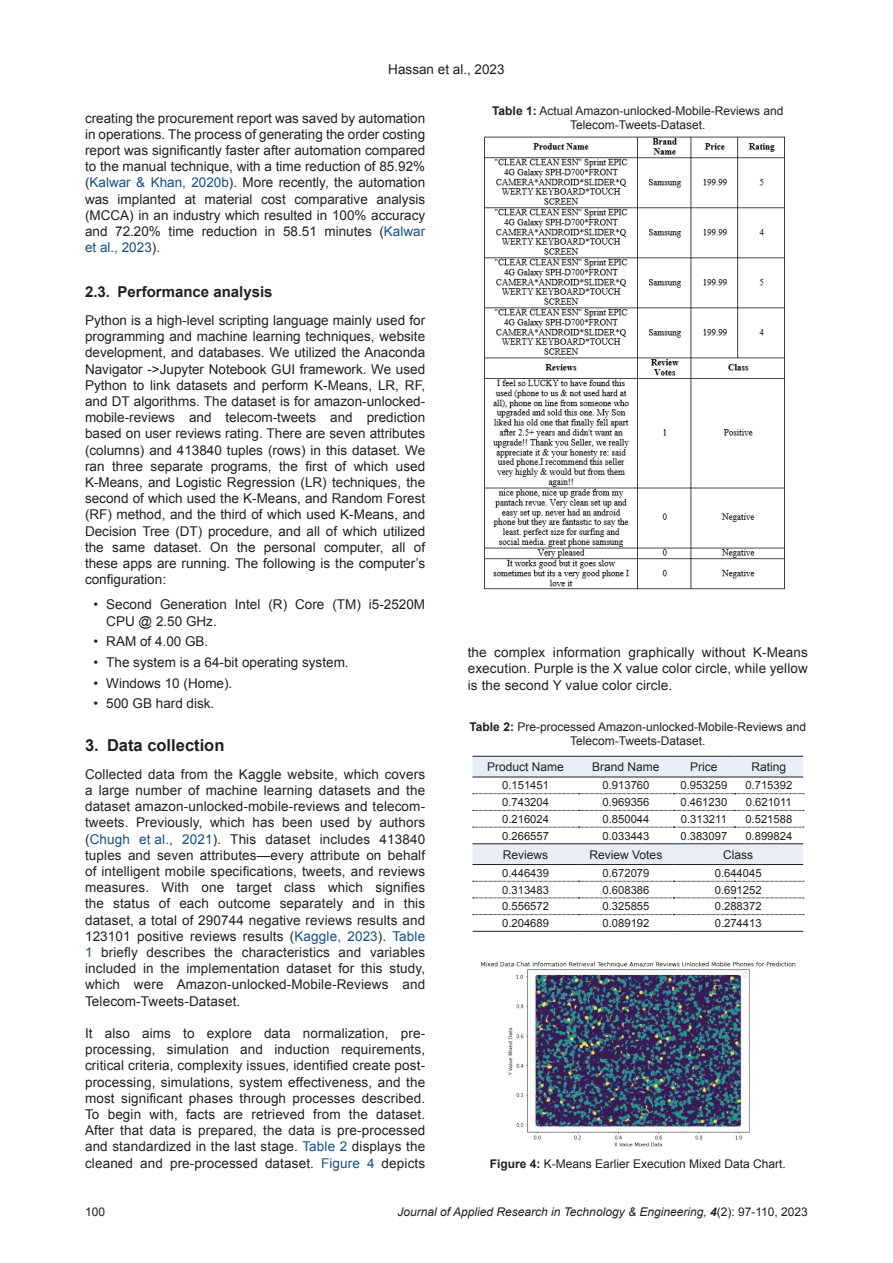
<style>
.page{position:relative;width:893px;height:1263px;background:#fff}
.page>*{position:absolute;margin:0;border:0;box-sizing:border-box;transform-origin:0 0}
.t1{font:700 16.5px "Arial";color:#231f20}
.t2{font:700 15px "Arial";color:#231f20}
.JARTE_Normal{font:13.5px/16.2px "Arial";color:#231f20;text-align:justify}
.JARE_Table_Caption{font:12px/14.4px "Arial";color:#231f20;text-align:center}
.t3{font:italic 12px "Arial";color:#231f20}
.JARE_Table_First_Row{font:12px "Arial";color:#231f20}
.JARE_Figure_Caption{font:12px "Arial";color:#231f20}
.JARE_Table_Data{font:11.25px "Arial";color:#231f20}
.s1{color:#155082}
.s2{font-weight:700}
.s3{font-style:normal}
</style>
<div class="page">
<svg style="left:472px;top:756px;width:332px;height:108px"></svg>
<svg style="left:473px;top:881px;width:331px;height:1px"></svg>
<svg style="left:473px;top:898px;width:331px;height:1px"></svg>
<hr style="left:472px;top:756px;width:107px;height:1px;background:#231f20">
<hr style="left:579px;top:756px;width:94px;height:1px;background:#231f20">
<hr style="left:673px;top:756px;width:61px;height:1px;background:#231f20">
<hr style="left:734px;top:756px;width:69px;height:1px;background:#231f20">
<hr style="left:472px;top:777px;width:107px;height:1px;background:#231f20">
<hr style="left:579px;top:777px;width:94px;height:1px;background:#231f20">
<hr style="left:673px;top:777px;width:61px;height:1px;background:#231f20">
<hr style="left:734px;top:777px;width:69px;height:1px;background:#231f20">
<hr style="left:472px;top:843px;width:107px;height:1px;background:#231f20">
<hr style="left:579px;top:843px;width:94px;height:1px;background:#231f20">
<hr style="left:673px;top:843px;width:61px;height:1px;background:#231f20">
<hr style="left:734px;top:843px;width:69px;height:1px;background:#231f20">
<hr style="left:472px;top:864px;width:107px;height:1px;background:#231f20">
<hr style="left:579px;top:864px;width:94px;height:1px;background:#231f20">
<hr style="left:673px;top:864px;width:61px;height:1px;background:#231f20">
<hr style="left:734px;top:864px;width:69px;height:1px;background:#231f20">
<svg style="left:473px;top:914px;width:331px;height:1px"></svg>
<hr style="left:472px;top:931px;width:107px;height:1px;background:#231f20">
<hr style="left:579px;top:931px;width:94px;height:1px;background:#231f20">
<hr style="left:673px;top:931px;width:61px;height:1px;background:#231f20">
<hr style="left:734px;top:931px;width:69px;height:1px;background:#231f20">
<img style="left:481px;top:961px;width:315px;height:186px">
<img style="left:484px;top:136px;width:301px;height:454px">
<p class="JARTE_Normal" style="left:388px;top:61px;width:118px">Hassan et al., 2023</p>
<p class="JARTE_Normal" style="left:85px;top:110px;width:342px">creating the procurement report was saved by automation in operations. The process of generating the order costing report was significantly faster after automation compared to the manual technique, with a time reduction of 85.92% (<span class="s1">Kalwar &amp; Khan, 2020b</span>). More recently, the automation was implanted at material cost comparative analysis (MCCA) in an industry which resulted in 100% accuracy and 72.20% time reduction in 58.51 minutes (<span class="s1">Kalwar et al., 2023</span>).</p>
<p class="t2" style="left:85px;top:282px;width:189px">2.3. Performance analysis</p>
<p class="JARTE_Normal" style="left:85px;top:312px;width:342px">Python is a high-level scripting language mainly used for programming and machine learning techniques, website development, and databases. We utilized the Anaconda Navigator -&gt;Jupyter Notebook GUI framework. We used Python to link datasets and perform K-Means, LR, RF, and DT algorithms. The dataset is for amazon-unlocked&shy;mobile-reviews and telecom-tweets and prediction based on user reviews rating. There are seven attributes (columns) and 413840 tuples (rows) in this dataset. We ran three separate programs, the first of which used K-Means, and Logistic Regression (LR) techniques, the second of which used the K-Means, and Random Forest (RF) method, and the third of which used K-Means, and Decision Tree (DT) procedure, and all of which utilized the same dataset. On the personal computer, all of these apps are running. The following is the computer’s configuration:</p>
<p class="JARTE_Normal" style="left:106px;top:597px;width:320px;text-indent:-13px">• Second Generation Intel (R) Core (TM) i5-2520M<br>CPU @ 2.50 GHz.</p>
<p class="JARTE_Normal" style="left:94px;top:634px;width:116px">• RAM of 4.00 GB.</p>
<p class="JARTE_Normal" style="left:94px;top:654px;width:257px">• The system is a 64-bit operating system.</p>
<p class="JARTE_Normal" style="left:94px;top:675px;width:140px">• Windows 10 (Home).</p>
<p class="JARTE_Normal" style="left:94px;top:696px;width:122px">• 500 GB hard disk.</p>
<p class="t1" style="left:85px;top:734px;width:141px">3. Data collection</p>
<p class="JARTE_Normal" style="left:85px;top:766px;width:342px">Collected data from the Kaggle website, which covers a large number of machine learning datasets and the dataset amazon-unlocked-mobile-reviews and telecom&shy;tweets. Previously, which has been used by authors (<span class="s1">Chugh et al., 2021</span>). This dataset includes 413840 tuples and seven attributes—every attribute on behalf of intelligent mobile specifications, tweets, and reviews measures. With one target class which signifies the status of each outcome separately and in this dataset, a total of 290744 negative reviews results and 123101 positive reviews results (<span class="s1">Kaggle, 2023</span>). <span class="s1">Table 1</span> briefly describes the characteristics and variables included in the implementation dataset for this study, which were Amazon-unlocked-Mobile-Reviews and Telecom-Tweets-Dataset.</p>
<p class="JARTE_Normal" style="left:85px;top:1025px;width:342px">It also aims to explore data normalization, pre&shy;processing, simulation and induction requirements, critical criteria, complexity issues, identified create post&shy;processing, simulations, system effectiveness, and the most significant phases through processes described.<br>To begin with, facts are retrieved from the dataset.<br>After that data is prepared, the data is pre-processed and standardized in the last stage. <span class="s1">Table 2</span> displays the cleaned and pre-processed dataset. <span class="s1">Figure 4</span> depicts</p>
<p class="JARE_Table_Caption" style="left:492px;top:104px;width:293px"><span class="s2">Table 1:</span> Actual Amazon-unlocked-Mobile-Reviews and<br>Telecom-Tweets-Dataset.</p>
<p class="JARTE_Normal" style="left:468px;top:644px;width:342px">the complex information graphically without K-Means execution. Purple is the X value color circle, while yellow is the second Y value color circle.</p>
<p class="JARE_Table_Caption" style="left:469px;top:720px;width:338px"><span class="s2">Table 2:</span> Pre-processed Amazon-unlocked-Mobile-Reviews and<br>Telecom-Tweets-Dataset.</p>
<p class="JARE_Table_First_Row" style="left:487px;top:759px;width:78px">Product Name</p>
<p class="JARE_Table_First_Row" style="left:592px;top:759px;width:69px">Brand Name</p>
<p class="JARE_Table_First_Row" style="left:690px;top:759px;width:29px">Price</p>
<p class="JARE_Table_First_Row" style="left:751px;top:759px;width:36px">Rating</p>
<p class="JARE_Table_Data" style="left:502px;top:778px;width:48px">0.151451</p>
<p class="JARE_Table_Data" style="left:602px;top:778px;width:48px">0.913760</p>
<p class="JARE_Table_Data" style="left:680px;top:778px;width:48px">0.953259</p>
<p class="JARE_Table_Data" style="left:745px;top:778px;width:48px">0.715392</p>
<p class="JARE_Table_Data" style="left:502px;top:795px;width:48px">0.743204</p>
<p class="JARE_Table_Data" style="left:602px;top:795px;width:48px">0.969356</p>
<p class="JARE_Table_Data" style="left:680px;top:795px;width:48px">0.461230</p>
<p class="JARE_Table_Data" style="left:746px;top:795px;width:48px">0.621011</p>
<p class="JARE_Table_Data" style="left:502px;top:811px;width:48px">0.216024</p>
<p class="JARE_Table_Data" style="left:602px;top:811px;width:48px">0.850044</p>
<p class="JARE_Table_Data" style="left:681px;top:811px;width:48px">0.313211</p>
<p class="JARE_Table_Data" style="left:745px;top:811px;width:48px">0.521588</p>
<p class="JARE_Table_Data" style="left:502px;top:828px;width:48px">0.266557</p>
<p class="JARE_Table_Data" style="left:602px;top:828px;width:48px">0.033443</p>
<p class="JARE_Table_Data" style="left:680px;top:828px;width:48px">0.383097</p>
<p class="JARE_Table_Data" style="left:745px;top:828px;width:48px">0.899824</p>
<p class="JARE_Table_First_Row" style="left:503px;top:846px;width:47px">Reviews</p>
<p class="JARE_Table_First_Row" style="left:590px;top:846px;width:74px">Review Votes</p>
<p class="JARE_Table_First_Row" style="left:723px;top:846px;width:31px">Class</p>
<p class="JARE_Table_Data" style="left:502px;top:866px;width:48px">0.446439</p>
<p class="JARE_Table_Data" style="left:602px;top:866px;width:48px">0.672079</p>
<p class="JARE_Table_Data" style="left:715px;top:866px;width:48px">0.644045</p>
<p class="JARE_Table_Data" style="left:502px;top:882px;width:48px">0.313483</p>
<p class="JARE_Table_Data" style="left:602px;top:882px;width:48px">0.608386</p>
<p class="JARE_Table_Data" style="left:715px;top:882px;width:48px">0.691252</p>
<p class="JARE_Table_Data" style="left:502px;top:899px;width:48px">0.556572</p>
<p class="JARE_Table_Data" style="left:602px;top:899px;width:48px">0.325855</p>
<p class="JARE_Table_Data" style="left:715px;top:899px;width:48px">0.288372</p>
<p class="JARE_Table_Data" style="left:502px;top:916px;width:48px">0.204689</p>
<p class="JARE_Table_Data" style="left:602px;top:916px;width:48px">0.089192</p>
<p class="JARE_Table_Data" style="left:715px;top:916px;width:48px">0.274413</p>
<p class="JARE_Figure_Caption" style="left:490px;top:1156px;width:298px"><span class="s2">Figure 4:</span> K-Means Earlier Execution Mixed Data Chart.</p>
<p class="JARE_Table_Caption" style="left:85px;top:1205px;width:22px">100</p>
<p class="t3" style="left:397px;top:1204px;width:412px">Journal of Applied Research in Technology &amp; Engineering, <span class="s2">4</span><span class="s3">(2): 97-110, 2023</span></p>
</div>
